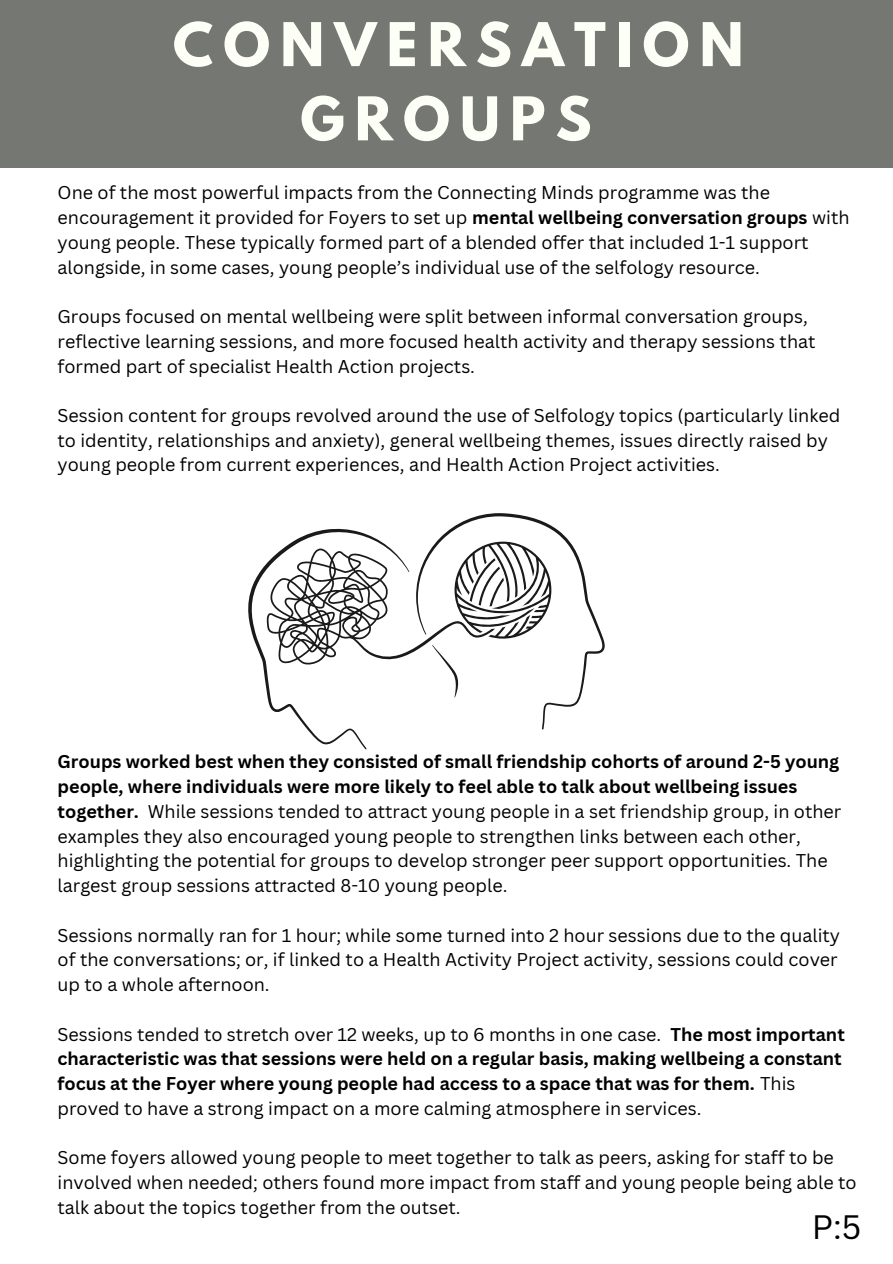
<style>
.page{position:relative;width:893px;height:1264px;background:#fff}
.page>*{position:absolute;margin:0;border:0;box-sizing:border-box;transform-origin:0 0}
.t1{font:700 53.4px/74.2px "League Spartan";letter-spacing:.19em;color:#fdfff7;text-align:center}
.t2{font:33px "Canva Sans";color:#000}
.t3{font:18px/24.8px "Canva Sans";color:#000}
.t4{font:700 18px/24.8px "Canva Sans";color:#000}
.s1{font-weight:700}
.s2{font-weight:400}
</style>
<div class="page">
<div style="left:0;top:0;width:892px;height:168px;background:#747772"></div>
<svg style="left:248px;top:513px;width:356px;height:236px"></svg>
<h1 class="t1" style="left:173px;top:14px;width:572px">CONVERSATION<br>GROUPS</h1>
<p class="t3" style="left:58px;top:180px;width:793px">One of the most powerful impacts from the Connecting Minds programme was the encouragement it provided for Foyers to set up <span class="s1">mental wellbeing conversation groups</span> with young people. These typically formed part of a blended offer that included 1-1 support alongside, in some cases, young people’s individual use of the selfology resource.</p>
<p class="t3" style="left:58px;top:303px;width:759px">Groups focused on mental wellbeing were split between informal conversation groups, reflective learning sessions, and more focused health activity and therapy sessions that formed part of specialist Health Action projects.</p>
<p class="t3" style="left:58px;top:402px;width:784px">Session content for groups revolved around the use of Selfology topics (particularly linked to identity, relationships and anxiety), general wellbeing themes, issues directly raised by young people from current experiences, and Health Action Project activities.</p>
<p class="t3" style="left:58px;top:749px;width:785px"><span class="s1">Groups worked best when they consisted of small friendship cohorts of around 2-5 young people, where individuals were more likely to feel able to talk about wellbeing issues together.</span> While sessions tended to attract young people in a set friendship group, in other examples they also encouraged young people to strengthen links between each other, highlighting the potential for groups to develop stronger peer support opportunities. The largest group sessions attracted 8-10 young people.</p>
<p class="t3" style="left:58px;top:922px;width:783px">Sessions normally ran for 1 hour; while some turned into 2 hour sessions due to the quality of the conversations; or, if linked to a Health Activity Project activity, sessions could cover up to a whole afternoon.</p>
<p class="t4" style="left:58px;top:1021px;width:788px"><span class="s2">Sessions tended to stretch over 12 weeks, up to 6 months in one case.</span> The most important characteristic was that sessions were held on a regular basis, making wellbeing a constant focus at the Foyer where young people had access to a space that was for them. <span class="s2">This proved to have a strong impact on a more calming atmosphere in services.</span></p>
<p class="t3" style="left:58px;top:1144px;width:800px">Some foyers allowed young people to meet together to talk as peers, asking for staff to be involved when needed; others found more impact from staff and young people being able to talk about the topics together from the outset.</p>
<h2 class="t2" style="left:811px;top:1203px;width:51px">P:5</h2>
</div>
